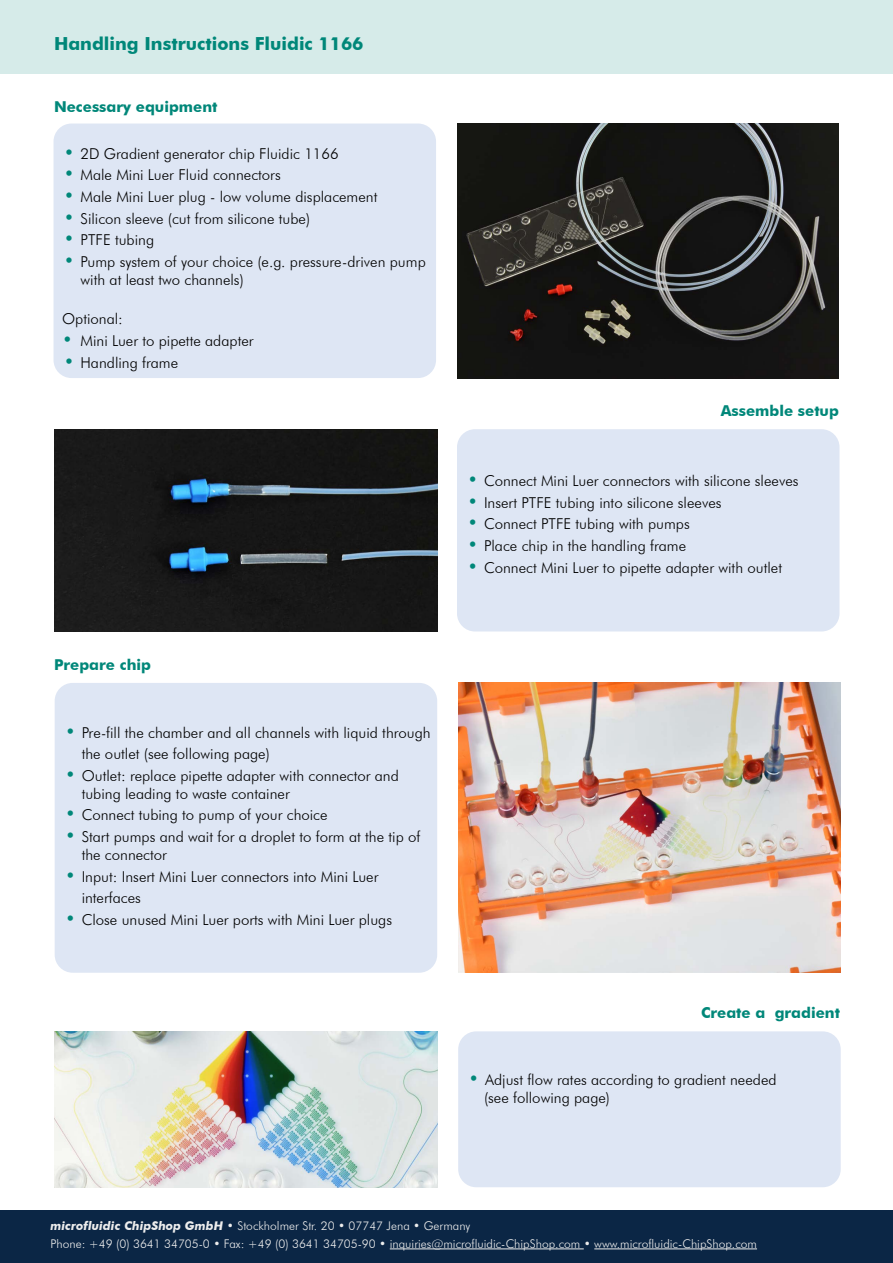
<style>
.page{position:relative;width:893px;height:1263px;background:#fff}
.page>*{position:absolute;margin:0;border:0;box-sizing:border-box;transform-origin:0 0}
.t1{font:700 18px "Futura BT";color:#008779}
.t2{font:300 15px/18px "Futura BT";color:#000}
.t3{font:700 15px "Futura BT";color:#008779}
.t4{font:300 12px/18px "Futura BT";color:#ededed}
.s1{font-size:18px;color:#008779}
.s2{font-weight:700;font-style:italic}
</style>
<div class="page">
<img style="left:458px;top:124px;width:381px;height:254px">
<div style="left:0;top:1210px;width:893px;height:52px;background:#0b2645"></div>
<hr style="left:390px;top:1248px;width:194px;height:1px;background:#ededed">
<hr style="left:594px;top:1248px;width:163px;height:1px;background:#ededed">
<div style="left:0;top:0;width:893px;height:74px;background:#d6ebe9"></div>
<div style="left:54px;top:124px;width:382px;height:254px;background:#dee6f4;border-radius:18px"></div>
<div style="left:457px;top:429px;width:382px;height:202px;background:#dee6f4;border-radius:18px"></div>
<img style="left:55px;top:429px;width:382px;height:202px">
<div style="left:55px;top:683px;width:382px;height:290px;background:#dee6f4;border-radius:18px"></div>
<img style="left:458px;top:683px;width:383px;height:290px">
<div style="left:458px;top:1031px;width:383px;height:156px;background:#dee6f4;border-radius:18px"></div>
<img style="left:55px;top:1031px;width:382px;height:156px">
<p class="t1" style="left:54px;top:33px;width:311px">Handling Instructions Fluidic 1166</p>
<p class="t3" style="left:54px;top:97px;width:165px">Necessary equipment</p>
<p class="t2" style="left:64px;top:144px;width:276px"><span class="s1">•</span> 2D Gradient generator chip Fluidic 1166</p>
<p class="t2" style="left:64px;top:166px;width:218px"><span class="s1">•</span> Male Mini Luer Fluid connectors</p>
<p class="t2" style="left:64px;top:188px;width:315px"><span class="s1">•</span> Male Mini Luer plug - low volume displacement</p>
<p class="t2" style="left:64px;top:209px;width:248px"><span class="s1">•</span> Silicon sleeve (cut from silicone tube)</p>
<p class="t2" style="left:64px;top:231px;width:92px"><span class="s1">•</span> PTFE tubing</p>
<p class="t2" style="left:81px;top:252px;width:347px;text-indent:-17px"><span class="s1">•</span> Pump system of your choice (e.g. pressure-driven pump with at least two channels)</p>
<p class="t2" style="left:62px;top:310px;width:62px">Optional:</p>
<p class="t2" style="left:62px;top:332px;width:193px"><span class="s1">•</span> Mini Luer to pipette adapter</p>
<p class="t2" style="left:64px;top:353px;width:116px"><span class="s1">•</span> Handling frame</p>
<p class="t3" style="left:54px;top:655px;width:99px">Prepare chip</p>
<p class="t2" style="left:82px;top:721px;width:351px;line-height:21.6px;text-indent:-17px"><span class="s1">•</span> Pre-fill the chamber and all channels with liquid through the outlet (see following page)</p>
<p class="t2" style="left:82px;top:766px;width:319px;text-indent:-17px"><span class="s1">•</span> Outlet: replace pipette adapter with connector and tubing leading to waste container</p>
<p class="t2" style="left:65px;top:806px;width:264px"><span class="s1">•</span> Connect tubing to pump of your choice</p>
<p class="t2" style="left:82px;top:827px;width:340px;text-indent:-17px"><span class="s1">•</span> Start pumps and wait for a droplet to form at the tip of the connector</p>
<p class="t2" style="left:82px;top:865px;width:298px;line-height:21.6px;text-indent:-17px"><span class="s1">•</span> Input: Insert Mini Luer connectors into Mini Luer interfaces</p>
<p class="t2" style="left:65px;top:910px;width:329px"><span class="s1">•</span> Close unused Mini Luer ports with Mini Luer plugs</p>
<p class="t3" style="left:721px;top:402px;width:120px">Assemble setup</p>
<p class="t2" style="left:467px;top:472px;width:333px"><span class="s1">•</span> Connect Mini Luer connectors with silicone sleeves</p>
<p class="t2" style="left:467px;top:493px;width:256px"><span class="s1">•</span> Insert PTFE tubing into silicone sleeves</p>
<p class="t2" style="left:467px;top:515px;width:224px"><span class="s1">•</span> Connect PTFE tubing with pumps</p>
<p class="t2" style="left:467px;top:536px;width:220px"><span class="s1">•</span> Place chip in the handling frame</p>
<p class="t2" style="left:467px;top:558px;width:316px"><span class="s1">•</span> Connect Mini Luer to pipette adapter with outlet</p>
<p class="t3" style="left:701px;top:1003px;width:140px">Create a gradient</p>
<p class="t2" style="left:484px;top:1070px;width:294px;text-indent:-16px"><span class="s1">•</span> Adjust flow rates according to gradient needed (see following page)</p>
<p class="t4" style="left:51px;top:1216px;width:708px"><span class="s2">microfluidic ChipShop GmbH</span> • Stockholmer Str. 20 • 07747 Jena • Germany<br>Phone: +49 (0) 3641 34705-0 • Fax: +49 (0) 3641 34705-90 • inquiries@microfluidic-ChipShop.com • www.microfluidic-ChipShop.com</p>
</div>
